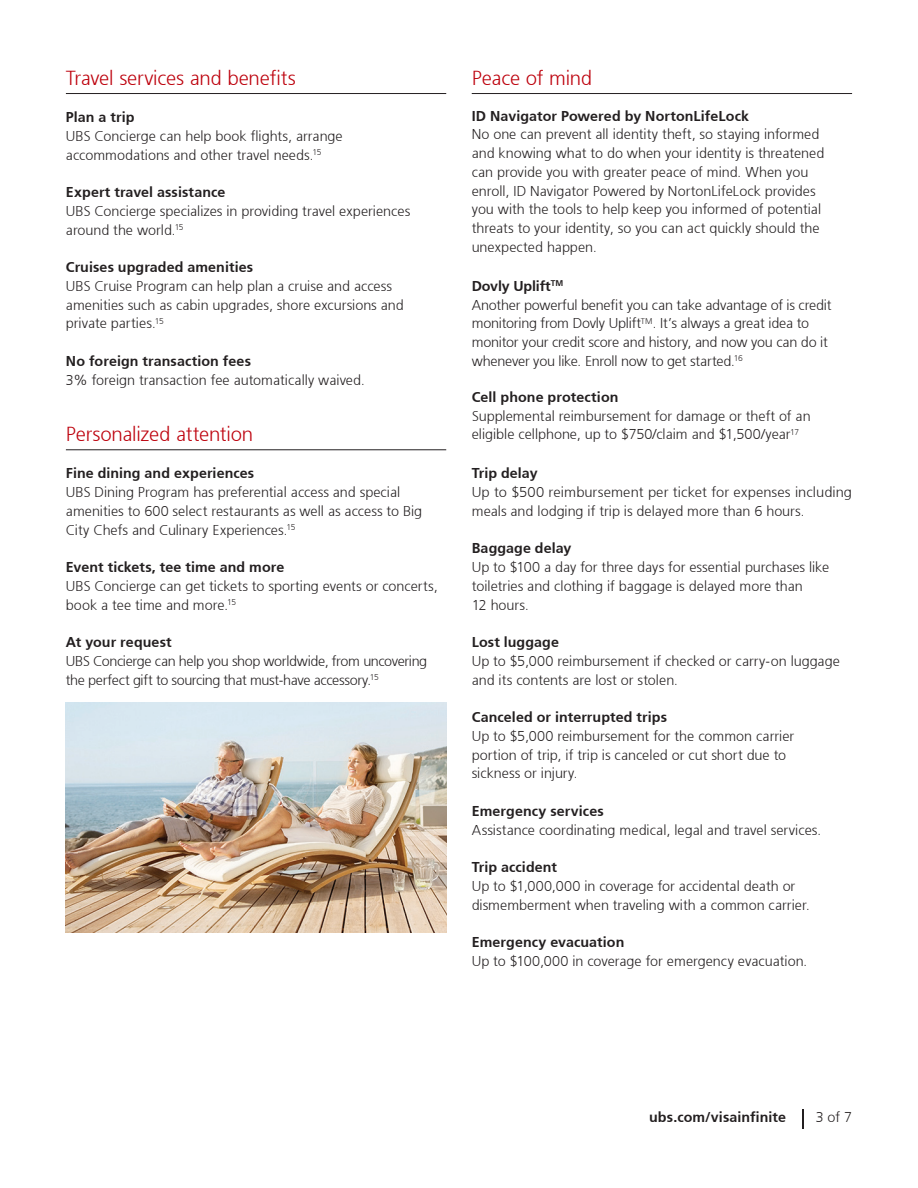
<style>
.page{position:relative;width:918px;height:1188px;background:#fff}
.page>*{position:absolute;margin:0;border:0;box-sizing:border-box;transform-origin:0 0}
.lead_with_rule{font:300 20.25px "Frutiger 45";letter-spacing:-.01em;color:#bd000c}
.bod_10_pt{font:300 14.25px/18.8px "Frutiger 45";color:#231f20}
.sub10_pt{font:300 14.25px/18.8px "Frutiger 45";color:#231f20}
.sub10_pt-2{font:300 14.25px "Frutiger 45";letter-spacing:.005em;color:#231f20}
.bod_10_pt-2{font:300 14.25px "Frutiger 45";letter-spacing:.005em;color:#231f20}
.bod_10_pt-3{font:300 14.25px/18.8px "Frutiger 45";letter-spacing:-.025em;color:#231f20}
.UBS_Template_Page_number_Right_9_5{font:300 14.25px "Frutiger 45";color:#231f20}
.s1{font-style:inherit}
</style>
<div class="page">
<svg style="left:802px;top:1110px;width:1px;height:19px"></svg>
<hr style="left:66px;top:93px;width:380px;height:1px;background:#231f20">
<hr style="left:66px;top:449px;width:380px;height:1px;background:#231f20">
<img style="left:66px;top:702px;width:380px;height:230px">
<hr style="left:472px;top:93px;width:380px;height:1px;background:#231f20">
<p class="lead_with_rule" style="left:66px;top:66px;width:231px">Travel services and benefits</p>
<p class="sub10_pt-2" style="left:66px;top:109px;width:70px">Plan a trip</p>
<p class="bod_10_pt" style="left:66px;top:127px;width:278px">UBS Concierge can help book flights, arrange accommodations and other travel needs.<sup>15</sup></p>
<p class="sub10_pt-2" style="left:66px;top:184px;width:161px">Expert travel assistance</p>
<p class="bod_10_pt" style="left:66px;top:202px;width:346px">UBS Concierge specializes in providing travel experiences around the world.<sup>15</sup></p>
<p class="bod_10_pt-2" style="left:66px;top:259px;width:189px">Cruises upgraded amenities</p>
<p class="bod_10_pt" style="left:66px;top:277px;width:339px">UBS Cruise Program can help plan a cruise and access amenities such as cabin upgrades, shore excursions and private parties.<sup>15</sup></p>
<p class="sub10_pt" style="left:66px;top:352px;width:301px"><span class="s1">No foreign transaction fees<br></span>3% foreign transaction fee automatically waived.</p>
<p class="lead_with_rule" style="left:66px;top:422px;width:189px">Personalized attention</p>
<p class="sub10_pt-2" style="left:66px;top:465px;width:190px">Fine dining and experiences</p>
<p class="bod_10_pt" style="left:66px;top:483px;width:358px">UBS Dining Program has preferential access and special amenities to 600 select restaurants as well as access to Big<br>City Chefs and Culinary Experiences.<sup>15</sup></p>
<p class="sub10_pt-2" style="left:66px;top:559px;width:220px">Event tickets, tee time and more</p>
<p class="bod_10_pt" style="left:66px;top:577px;width:373px">UBS Concierge can get tickets to sporting events or concerts, book a tee time and more.<sup>15</sup></p>
<p class="sub10_pt-2" style="left:66px;top:634px;width:107px">At your request</p>
<p class="bod_10_pt-3" style="left:66px;top:652px;width:363px">UBS Concierge can help you shop worldwide, from uncovering the perfect gift to sourcing that must-have accessory.<sup>15</sup></p>
<p class="lead_with_rule" style="left:472px;top:66px;width:122px">Peace of mind</p>
<p class="bod_10_pt-2" style="left:472px;top:107px;width:279px">ID Navigator Powered by NortonLifeLock</p>
<p class="bod_10_pt" style="left:472px;top:125px;width:354px">No one can prevent all identity theft, so staying informed and knowing what to do when your identity is threatened can provide you with greater peace of mind. When you enroll, ID Navigator Powered by NortonLifeLock provides you with the tools to help keep you informed of potential threats to your identity, so you can act quickly should the unexpected happen.</p>
<p class="bod_10_pt-2" style="left:472px;top:277px;width:93px">Dovly Uplift<sup>TM</sup></p>
<p class="bod_10_pt" style="left:472px;top:295px;width:361px">Another powerful benefit you can take advantage of is credit monitoring from Dovly Uplift<sup>TM</sup>. It’s always a great idea to monitor your credit score and history, and now you can do it whenever you like. Enroll now to get started.<sup>16</sup></p>
<p class="bod_10_pt-2" style="left:472px;top:388px;width:148px">Cell phone protection</p>
<p class="bod_10_pt" style="left:472px;top:406px;width:340px">Supplemental reimbursement for damage or theft of an eligible cellphone, up to $750/claim and $1,500/year<sup>17</sup></p>
<p class="sub10_pt-2" style="left:472px;top:465px;width:67px">Trip delay</p>
<p class="bod_10_pt" style="left:472px;top:483px;width:382px">Up to $500 reimbursement per ticket for expenses including meals and lodging if trip is delayed more than 6 hours.</p>
<p class="sub10_pt-2" style="left:472px;top:540px;width:101px">Baggage delay</p>
<p class="bod_10_pt" style="left:472px;top:558px;width:359px">Up to $100 a day for three days for essential purchases like toiletries and clothing if baggage is delayed more than<br>12 hours.</p>
<p class="sub10_pt-2" style="left:472px;top:634px;width:89px">Lost luggage</p>
<p class="bod_10_pt" style="left:472px;top:652px;width:370px">Up to $5,000 reimbursement if checked or carry-on luggage and its contents are lost or stolen.</p>
<p class="sub10_pt-2" style="left:472px;top:709px;width:197px">Canceled or interrupted trips</p>
<p class="bod_10_pt" style="left:472px;top:727px;width:324px">Up to $5,000 reimbursement for the common carrier portion of trip, if trip is canceled or cut short due to sickness or injury.</p>
<p class="sub10_pt" style="left:472px;top:802px;width:351px"><span class="s1">Emergency services<br></span>Assistance coordinating medical, legal and travel services.</p>
<p class="sub10_pt-2" style="left:472px;top:859px;width:87px">Trip accident</p>
<p class="bod_10_pt" style="left:472px;top:877px;width:340px">Up to $1,000,000 in coverage for accidental death or dismemberment when traveling with a common carrier.</p>
<p class="sub10_pt" style="left:472px;top:933px;width:337px"><span class="s1">Emergency evacuation<br></span>Up to $100,000 in coverage for emergency evacuation.</p>
<p class="bod_10_pt-2" style="left:649px;top:1108px;width:138px">ubs.com/visainfinite</p>
<p class="UBS_Template_Page_number_Right_9_5" style="left:816px;top:1109px;width:38px">3 of 7</p>
</div>
